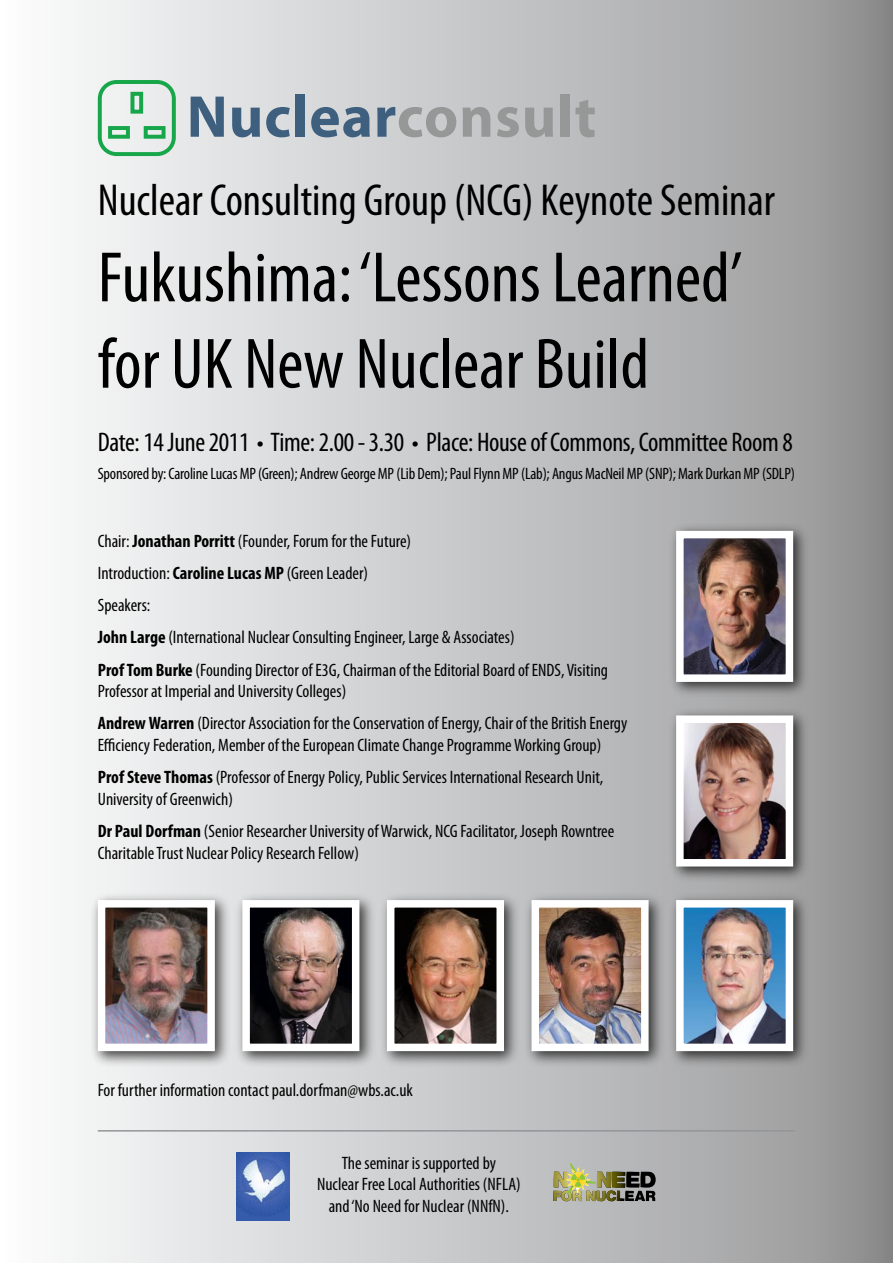
<style>
.page{position:relative;width:893px;height:1263px;background:#fff}
.page>*{position:absolute;margin:0;border:0;box-sizing:border-box;transform-origin:0 0}
.t1{font:condensed 72px/86.4px "Myriad Pro";color:#000}
.t2{font:700 59.55px "Myriad Pro";letter-spacing:.015em;color:#3e5f7e}
.t3{font:condensed 45px "Myriad Pro";color:#000}
.t4{font:condensed 27px "Myriad Pro";letter-spacing:-.01em;color:#000}
.t5{font:condensed 18px/32.2px "Myriad Pro";color:#000}
.t6{font:condensed 16.5px "Myriad Pro";letter-spacing:-.01em;color:#000}
.s1{color:#969897}
.s2{font-weight:700}
</style>
<div class="page">
<div style="left:0;top:0;width:893px;height:1263px;background:linear-gradient(to right,#feffff,#949496)"></div>
<div style="left:90px;top:892px;width:142px;height:175px;background:#000;opacity:.75"></div>
<img style="left:94px;top:896px;width:125px;height:159px">
<div style="left:234px;top:892px;width:143px;height:175px;background:#000;opacity:.75"></div>
<img style="left:239px;top:896px;width:124px;height:159px">
<div style="left:379px;top:892px;width:143px;height:175px;background:#000;opacity:.75"></div>
<img style="left:383px;top:896px;width:125px;height:159px">
<div style="left:524px;top:892px;width:142px;height:175px;background:#000;opacity:.75"></div>
<img style="left:528px;top:896px;width:124px;height:159px">
<div style="left:668px;top:892px;width:143px;height:175px;background:#000;opacity:.75"></div>
<img style="left:672px;top:896px;width:125px;height:159px">
<div style="left:668px;top:523px;width:143px;height:175px;background:#000;opacity:.75"></div>
<img style="left:672px;top:527px;width:125px;height:159px">
<div style="left:668px;top:707px;width:143px;height:175px;background:#000;opacity:.75"></div>
<img style="left:672px;top:712px;width:125px;height:158px">
<img style="left:237px;top:1153px;width:52px;height:68px">
<svg style="left:553px;top:1163px;width:103px;height:38px;background:#8f8e6e"></svg>
<svg style="left:98px;top:80px;width:78px;height:76px"></svg>
<div style="left:130px;top:92px;width:13px;height:22px;border:4px solid #17a74a"></div>
<div style="left:108px;top:126px;width:22px;height:13px;border:4px solid #17a74a"></div>
<div style="left:144px;top:126px;width:22px;height:13px;border:4px solid #17a74a"></div>
<hr style="left:98px;top:1130px;width:697px;height:1px;background:#939598">
<h2 class="t2" style="left:187px;top:78px;width:411px">Nuclear<span class="s1">consult</span></h2>
<h3 class="t3" style="left:98px;top:173px;width:679px">Nuclear Consulting Group (NCG) Keynote Seminar</h3>
<h1 class="t1" style="left:98px;top:233px;width:646px">Fukushima: ‘Lessons Learned’ for UK New Nuclear Build</h1>
<h3 class="t4" style="left:98px;top:426px;width:697px">Date: 14 June 2011 • Time: 2.00 - 3.30 • Place: House of Commons, Committee Room 8</h3>
<p class="t6" style="left:98px;top:464px;width:698px">Sponsored by: Caroline Lucas MP (Green); Andrew George MP (Lib Dem); Paul Flynn MP (Lab); Angus MacNeil MP (SNP); Mark Durkan MP (SDLP)</p>
<p class="t5" style="left:98px;top:524px;width:512px">Chair: <span class="s2">Jonathan Porritt</span> (Founder, Forum for the Future)<br>Introduction: <span class="s2">Caroline Lucas MP</span> (Green Leader)<br>Speakers:<br><span class="s2">John Large</span> (International Nuclear Consulting Engineer, Large &amp; Associates)<br><span class="s2">Prof Tom Burke</span> (Founding Director of E3G, Chairman of the Editorial Board of ENDS, Visiting</p>
<p class="t5" style="left:98px;top:675px;width:531px">Professor at Imperial and University Colleges)<br><span class="s2">Andrew Warren</span> (Director Association for the Conservation of Energy, Chair of the British Energy</p>
<p class="t5" style="left:98px;top:729px;width:507px">Efficiency Federation, Member of the European Climate Change Programme Working Group)<br><span class="s2">Prof Steve Thomas</span> (Professor of Energy Policy, Public Services International Research Unit,</p>
<p class="t5" style="left:98px;top:783px;width:518px">University of Greenwich)<br><span class="s2">Dr Paul Dorfman</span> (Senior Researcher University of Warwick, NCG Facilitator, Joseph Rowntree</p>
<p class="t5" style="left:98px;top:836px;width:263px">Charitable Trust Nuclear Policy Research Fellow)</p>
<p class="t5" style="left:98px;top:1073px;width:317px">For further information contact paul.dorfman@wbs.ac.uk</p>
<p class="t5" style="left:317px;top:1152px;width:205px;line-height:21.6px;text-align:center">The seminar is supported by<br>Nuclear Free Local Authorities (NFLA) and ‘No Need for Nuclear (NNfN).</p>
</div>
